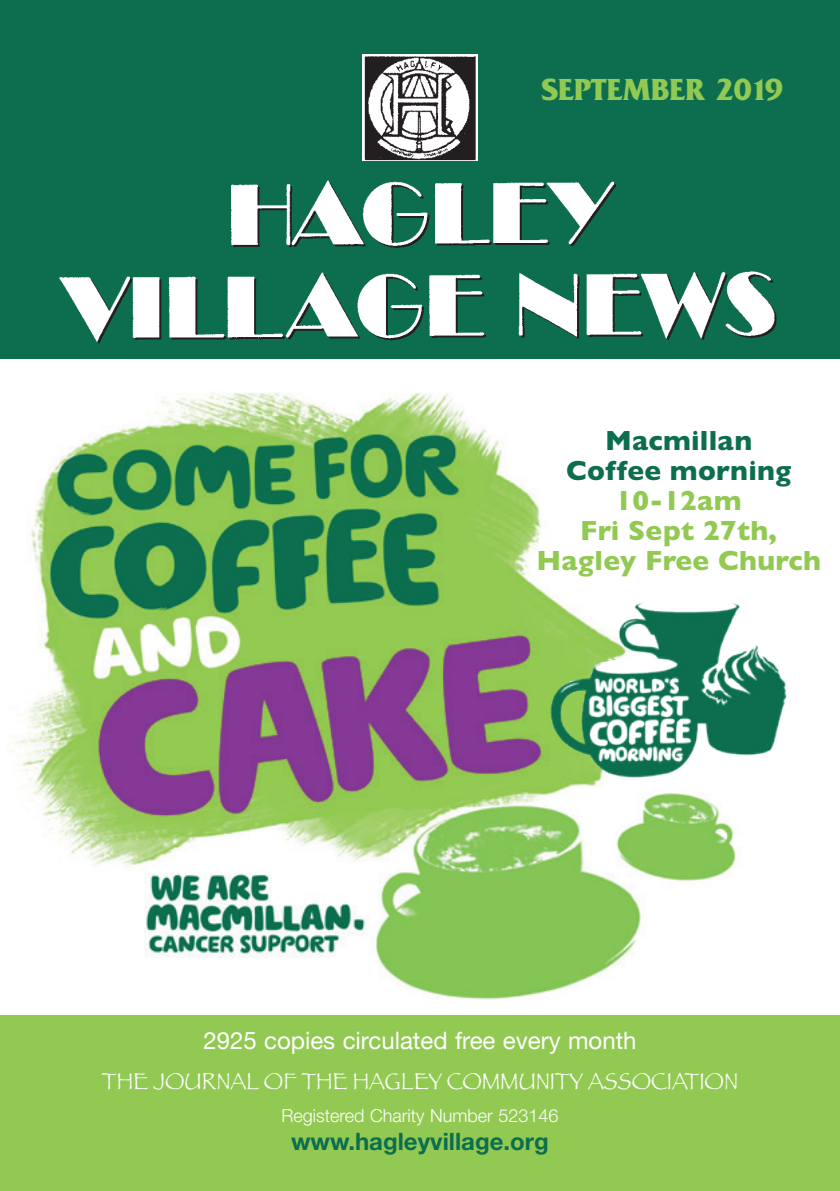
<style>
.page{position:relative;width:840px;height:1191px;background:#fff}
.page>*{position:absolute;margin:0;border:0;box-sizing:border-box;transform-origin:0 0}
.t1{font:700 32px "Friz Quadrata";color:#92c952}
.t2{font:800 28px/30px "Gill Sans MT Pro";letter-spacing:.01em;color:#92c952;text-align:center}
.t3{font:800 28px/30px "Gill Sans MT Pro";letter-spacing:.01em;color:#0c6e4f;text-align:center}
.t4{font:24px "Papyrus";color:#fff;scale:.89 1}
.t5{font:24px "Helvetica Neue";color:#fff}
.t6{font:700 24px "Helvetica Neue";color:#0c6e4f}
.t7{font:300 18px "Helvetica Neue";color:#fff}
</style>
<div class="page">
<div style="left:0;top:0;width:839px;height:1191px;background:#0c6e4f"></div>
<div style="left:0;top:959px;width:839px;height:232px;background:#92c952"></div>
<div style="left:0;top:359px;width:839px;height:656px;background:#fff"></div>
<img style="left:14px;top:392px;width:667px;height:608px">
<img style="left:362px;top:54px;width:115px;height:107px">
<img style="left:59px;top:180px;width:718px;height:164px">
<img style="left:542px;top:556px;width:245px;height:232px">
<img style="left:614px;top:794px;width:126px;height:98px">
<h1 class="t1" style="left:541px;top:72px;width:243px">SEPTEMBER 2019</h1>
<p class="t3" style="left:565px;top:425px;width:226px">Macmillan<br>Coffee morning</p>
<p class="t2" style="left:536px;top:485px;width:286px">10-12am<br>Fri Sept 27th,<br>Hagley Free Church</p>
<p class="t5" style="left:203px;top:1026px;width:434px">2925 copies circulated free every month</p>
<p class="t4" style="left:102px;top:1066px;width:715px">THE JOURNAL OF THE HAGLEY COMMUNITY ASSOCIATION</p>
<p class="t7" style="left:281px;top:1104px;width:278px">Registered Charity Number 523146</p>
<p class="t6" style="left:291px;top:1127px;width:259px">www.hagleyvillage.org</p>
</div>
